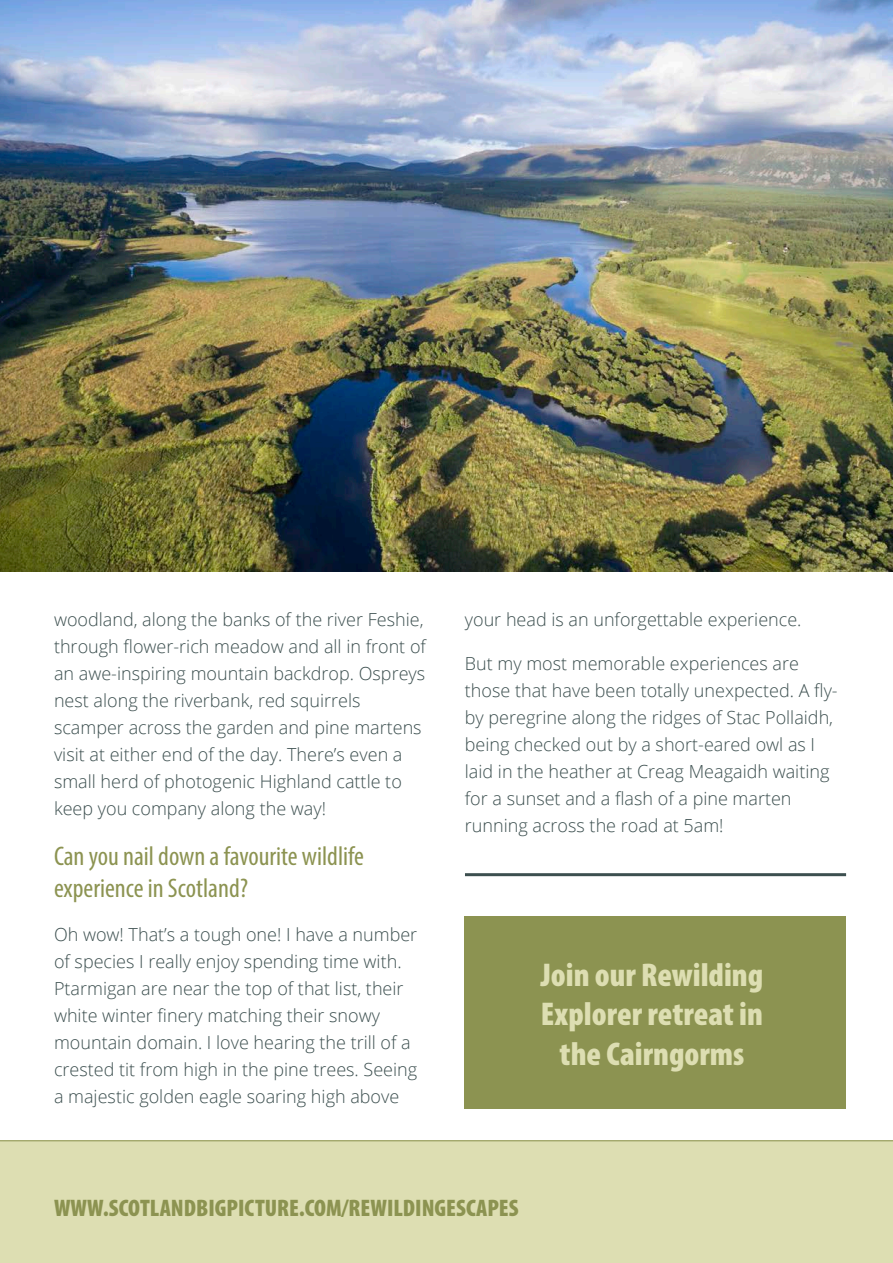
<style>
.page{position:relative;width:893px;height:1263px;background:#fff}
.page>*{position:absolute;margin:0;border:0;box-sizing:border-box;transform-origin:0 0}
.t1{font:900 condensed 33px/39.6px "Myriad Pro";color:#dddeb2;text-align:center}
.t2{font:condensed 27px/32.4px "Myriad Pro";color:#8c9351}
.t3{font:900 condensed 24px "Myriad Pro";color:#8c9351}
.t4{font:300 18px/27px "Open Sans";color:#3c4f4f}
</style>
<div class="page">
<div style="left:0;top:1141px;width:893px;height:122px;background:#dddeb2"></div>
<img style="left:0;top:0;width:893px;height:572px">
<hr style="left:0;top:1140px;width:893px;height:1px;background:#8c9351">
<div style="left:465px;top:917px;width:381px;height:192px;background:#8c9351"></div>
<hr style="left:465px;top:873px;width:381px;height:3px;background:#3c4f4f">
<p class="t4" style="left:54px;top:606px;width:373px">woodland, along the banks of the river Feshie, through flower-rich meadow and all in front of an awe-inspiring mountain backdrop. Ospreys nest along the riverbank, red squirrels scamper across the garden and pine martens visit at either end of the day. There’s even a small herd of photogenic Highland cattle to keep you company along the way!</p>
<p class="t2" style="left:54px;top:839px;width:312px">Can you nail down a favourite wildlife experience in Scotland?</p>
<p class="t4" style="left:54px;top:920px;width:365px">Oh wow! That’s a tough one! I have a number of species I really enjoy spending time with.<br>Ptarmigan are near the top of that list, their white winter finery matching their snowy mountain domain. I love hearing the trill of a crested tit from high in the pine trees. Seeing a majestic golden eagle soaring high above</p>
<p class="t4" style="left:465px;top:606px;width:338px">your head is an unforgettable experience.</p>
<p class="t4" style="left:465px;top:650px;width:374px">But my most memorable experiences are those that have been totally unexpected. A fly&shy;by peregrine along the ridges of Stac Pollaidh, being checked out by a short-eared owl as I laid in the heather at Creag Meagaidh waiting for a sunset and a flash of a pine marten running across the road at 5am!</p>
<p class="t1" style="left:541px;top:954px;width:224px">Join our Rewilding<br>Explorer retreat in the Cairngorms</p>
<p class="t3" style="left:54px;top:1192px;width:466px">WWW.SCOTLANDBIGPICTURE.COM/REWILDINGESCAPES</p>
</div>
